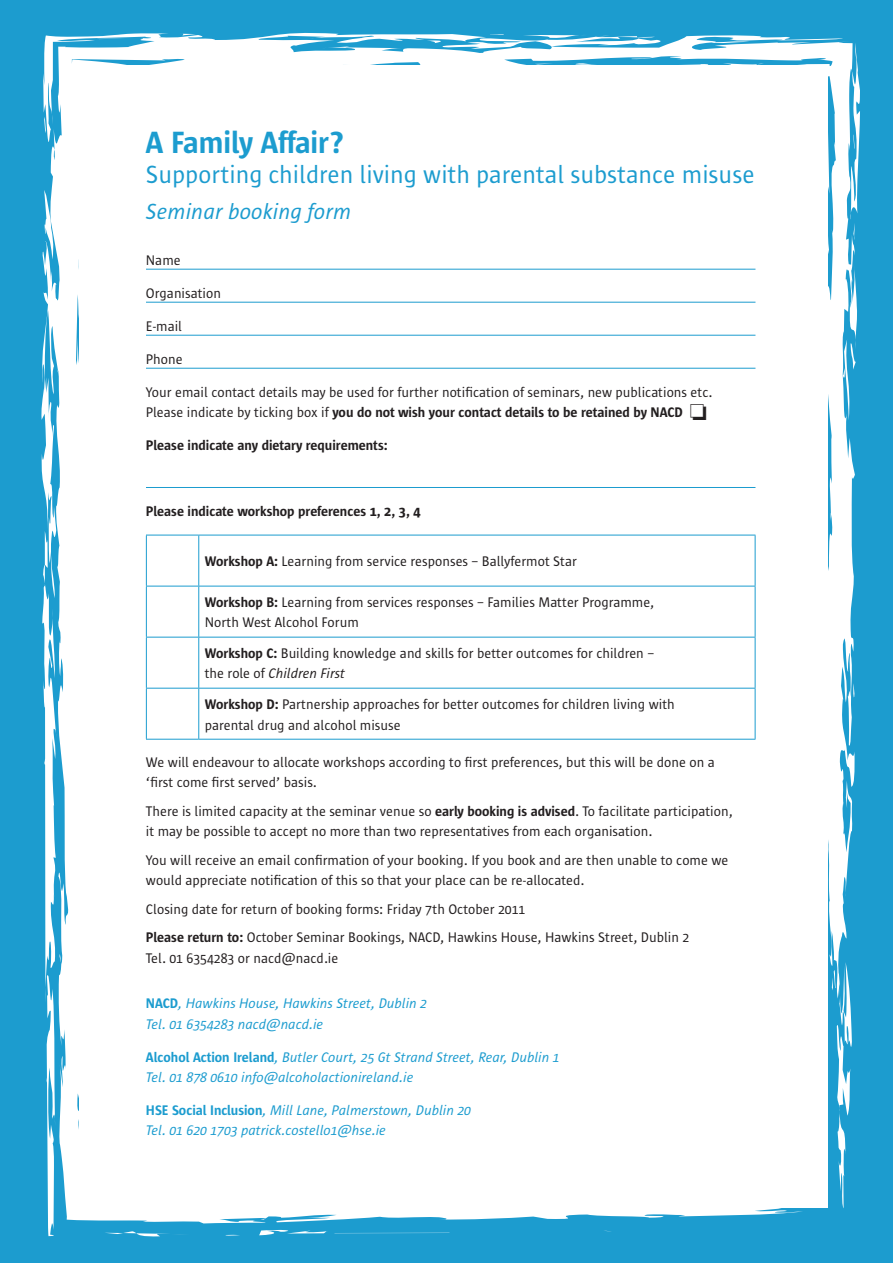
<style>
.page{position:relative;width:893px;height:1263px;background:#1c9ccf}
.page>*{position:absolute;margin:0;border:0;box-sizing:border-box;transform-origin:0 0}
.t1{font:600 31.5px "Sun Sans";color:#1c9ccf}
.t2{font:25.5px "Sun Sans";color:#1c9ccf}
.t3{font:italic 22.5px "Sun Sans";color:#1c9ccf}
.t4{font:14.25px/20.2px "Sun Sans";color:#231f20}
.t5{font:italic 14.25px/20.2px "Sun Sans";color:#1c9ccf}
.t6{font:600 14.25px "Sun Sans";color:#231f20}
.s1{font-weight:600}
.s2{font-style:italic}
.s3{font-weight:600;font-style:normal}
</style>
<div class="page">
<div style="left:41px;top:32px;width:819px;height:1191px;background:#fff"></div>
<svg style="left:830px;top:954px;width:22px;height:254px"></svg>
<svg style="left:812px;top:992px;width:10px;height:64px"></svg>
<svg style="left:853px;top:683px;width:2px;height:14px"></svg>
<svg style="left:358px;top:1232px;width:92px;height:1px"></svg>
<svg style="left:843px;top:339px;width:14px;height:81px"></svg>
<svg style="left:850px;top:213px;width:5px;height:27px"></svg>
<svg style="left:803px;top:477px;width:7px;height:19px"></svg>
<svg style="left:819px;top:359px;width:2px;height:18px"></svg>
<svg style="left:853px;top:134px;width:2px;height:15px"></svg>
<svg style="left:808px;top:255px;width:3px;height:30px"></svg>
<svg style="left:819px;top:106px;width:7px;height:27px"></svg>
<svg style="left:801px;top:66px;width:20px;height:3px"></svg>
<svg style="left:523px;top:35px;width:65px;height:3px"></svg>
<svg style="left:804px;top:111px;width:3px;height:12px"></svg>
<svg style="left:486px;top:34px;width:19px;height:1px"></svg>
<svg style="left:575px;top:62px;width:22px;height:3px"></svg>
<svg style="left:427px;top:40px;width:21px;height:3px"></svg>
<svg style="left:535px;top:63px;width:18px;height:1px"></svg>
<svg style="left:553px;top:78px;width:53px;height:8px"></svg>
<svg style="left:443px;top:75px;width:60px;height:11px"></svg>
<svg style="left:179px;top:34px;width:17px;height:2px"></svg>
<svg style="left:374px;top:69px;width:23px;height:1px"></svg>
<svg style="left:97px;top:39px;width:29px;height:1px"></svg>
<svg style="left:44px;top:117px;width:2px;height:16px"></svg>
<svg style="left:128px;top:85px;width:27px;height:3px"></svg>
<svg style="left:42px;top:531px;width:16px;height:705px"></svg>
<svg style="left:259px;top:1229px;width:68px;height:6px"></svg>
<svg style="left:105px;top:1231px;width:78px;height:6px"></svg>
<div style="left:83px;top:273px;width:34px;height:666px;background:#fff"></div>
<svg style="left:83px;top:1022px;width:3px;height:32px"></svg>
<svg style="left:225px;top:1235px;width:15px;height:1px"></svg>
<svg style="left:740px;top:1199px;width:45px;height:2px"></svg>
<hr style="left:146px;top:269px;width:609px;height:1px;background:#1c9ccf">
<hr style="left:146px;top:302px;width:609px;height:1px;background:#1c9ccf">
<hr style="left:146px;top:335px;width:609px;height:1px;background:#1c9ccf">
<hr style="left:146px;top:368px;width:609px;height:1px;background:#1c9ccf">
<hr style="left:146px;top:487px;width:609px;height:1px;background:#1c9ccf">
<hr style="left:146px;top:535px;width:53px;height:1px;background:#1c9ccf">
<hr style="left:146px;top:535px;width:1px;height:51px;background:#1c9ccf">
<hr style="left:199px;top:535px;width:556px;height:1px;background:#1c9ccf">
<hr style="left:198px;top:535px;width:1px;height:51px;background:#1c9ccf">
<hr style="left:755px;top:535px;width:1px;height:51px;background:#1c9ccf">
<hr style="left:146px;top:586px;width:53px;height:1px;background:#1c9ccf">
<hr style="left:146px;top:586px;width:1px;height:51px;background:#1c9ccf">
<hr style="left:199px;top:586px;width:556px;height:1px;background:#1c9ccf">
<hr style="left:198px;top:586px;width:1px;height:51px;background:#1c9ccf">
<hr style="left:755px;top:586px;width:1px;height:51px;background:#1c9ccf">
<hr style="left:146px;top:637px;width:53px;height:1px;background:#1c9ccf">
<hr style="left:146px;top:637px;width:1px;height:51px;background:#1c9ccf">
<hr style="left:199px;top:637px;width:556px;height:1px;background:#1c9ccf">
<hr style="left:198px;top:637px;width:1px;height:51px;background:#1c9ccf">
<hr style="left:755px;top:637px;width:1px;height:51px;background:#1c9ccf">
<hr style="left:146px;top:688px;width:53px;height:1px;background:#1c9ccf">
<hr style="left:146px;top:688px;width:1px;height:51px;background:#1c9ccf">
<hr style="left:199px;top:688px;width:556px;height:1px;background:#1c9ccf">
<hr style="left:198px;top:688px;width:1px;height:51px;background:#1c9ccf">
<hr style="left:755px;top:688px;width:1px;height:51px;background:#1c9ccf">
<hr style="left:146px;top:739px;width:53px;height:1px;background:#1c9ccf">
<hr style="left:199px;top:739px;width:556px;height:1px;background:#1c9ccf">
<h1 class="t1" style="left:146px;top:126px;width:199px">A Family Affair?</h1>
<h2 class="t2" style="left:146px;top:161px;width:610px">Supporting children living with parental substance misuse</h2>
<h3 class="t3" style="left:146px;top:199px;width:207px">Seminar booking form</h3>
<p class="t4" style="left:146px;top:250px;width:36px">Name</p>
<p class="t4" style="left:146px;top:283px;width:76px">Organisation</p>
<p class="t4" style="left:146px;top:316px;width:38px">E-mail</p>
<p class="t4" style="left:146px;top:349px;width:38px">Phone</p>
<p class="t4" style="left:146px;top:382px;width:568px">Your email contact details may be used for further notification of seminars, new publications etc.<br>Please indicate by ticking box if <span class="s1">you do not wish your contact details to be retained by NACD</span> ❏</p>
<p class="t6" style="left:146px;top:438px;width:243px">Please indicate any dietary requirements:</p>
<p class="t6" style="left:146px;top:504px;width:276px">Please indicate workshop preferences 1, 2, 3, 4</p>
<p class="t4" style="left:205px;top:552px;width:374px"><span class="s1">Workshop A:</span> Learning from service responses – Ballyfermot Star</p>
<p class="t4" style="left:205px;top:592px;width:451px"><span class="s1">Workshop B:</span> Learning from services responses – Families Matter Programme,<br>North West Alcohol Forum</p>
<p class="t4" style="left:205px;top:643px;width:451px"><span class="s1">Workshop C:</span> Building knowledge and skills for better outcomes for children – the role of <span class="s2">Children First</span></p>
<p class="t4" style="left:205px;top:695px;width:472px"><span class="s1">Workshop D:</span> Partnership approaches for better outcomes for children living with parental drug and alcohol misuse</p>
<p class="t4" style="left:146px;top:752px;width:570px">We will endeavour to allocate workshops according to first preferences, but this will be done on a ‘first come first served’ basis.</p>
<p class="t4" style="left:146px;top:801px;width:588px">There is limited capacity at the seminar venue so <span class="s1">early booking is advised</span>. To facilitate participation, it may be possible to accept no more than two representatives from each organisation.</p>
<p class="t4" style="left:146px;top:850px;width:584px">You will receive an email confirmation of your booking. If you book and are then unable to come we would appreciate notification of this so that your place can be re-allocated.</p>
<p class="t4" style="left:146px;top:895px;width:545px;line-height:28.8px">Closing date for return of booking forms: Friday 7th October 2011<br><span class="s1">Please return to:</span> October Seminar Bookings, NACD, Hawkins House, Hawkins Street, Dublin 2</p>
<p class="t4" style="left:146px;top:948px;width:194px">Tel. 01 6354283 or nacd@nacd.ie</p>
<p class="t5" style="left:146px;top:994px;width:283px"><span class="s3">NACD</span>, Hawkins House, Hawkins Street, Dublin 2<br>Tel. 01 6354283 nacd@nacd.ie</p>
<p class="t5" style="left:146px;top:1047px;width:415px"><span class="s3">Alcohol Action Ireland</span>, Butler Court, 25 Gt Strand Street, Rear, Dublin 1<br>Tel. 01 878 0610 info@alcoholactionireland.ie</p>
<p class="t5" style="left:146px;top:1100px;width:327px"><span class="s3">HSE Social Inclusion</span>, Mill Lane, Palmerstown, Dublin 20<br>Tel. 01 620 1703 patrick.costello1@hse.ie</p>
</div>
